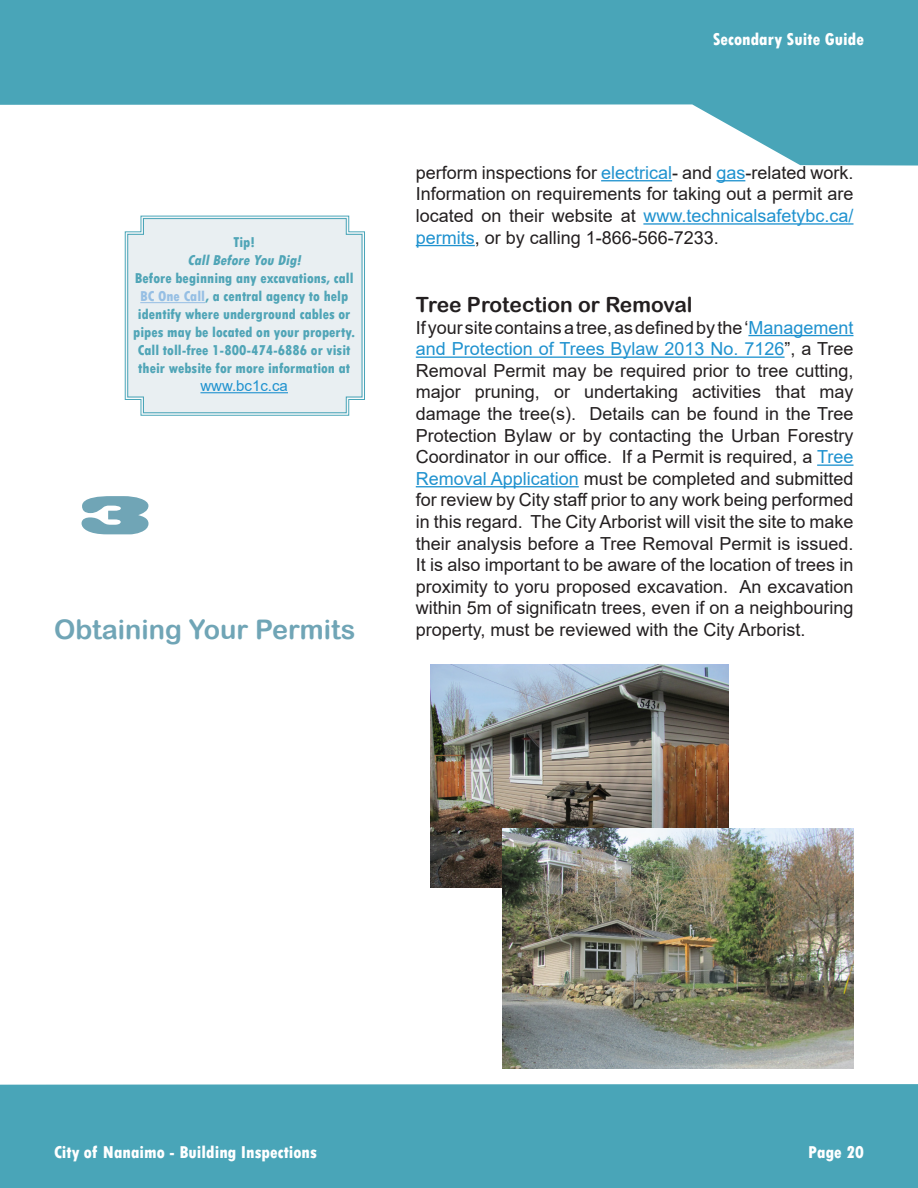
<style>
.page{position:relative;width:918px;height:1188px;background:#fff}
.page>*{position:absolute;margin:0;border:0;box-sizing:border-box;transform-origin:0 0}
.t1{font:51px "Blackoak Std";color:#70a5b6}
.t2{font:27px "Arial Rounded MT Bold";color:#70a5b6}
.t3{font:21px "Arial Rounded MT Bold";color:#231f20}
.t4{font:18px/21.6px "Arial";color:#231f20}
.t5{font:800 condensed 18px "Tw Cen";color:#fff}
.t6{font:800 condensed 15px/18px "Tw Cen";color:#50a5b7;text-align:center}
.t7{font:italic 800 condensed 15px "Tw Cen";color:#50a5b7}
.s1{color:#96bfe4}
.s2{font-family:"Arial";font-weight:400;font-stretch:normal;color:#1f92cf}
.s3{color:#1f92cf}
</style>
<div class="page">
<svg style="left:0;top:0;width:918px;height:166px;fill:#49a5b8"></svg>
<svg style="left:0;top:1024px;width:918px;height:164px;fill:#49a5b8"></svg>
<hr style="left:601px;top:180px;width:71px;height:1px;background:#1f92cf">
<svg style="left:716px;top:180px;width:29px;height:1px"></svg>
<hr style="left:643px;top:223px;width:210px;height:2px;background:#1f92cf">
<hr style="left:416px;top:245px;width:59px;height:1px;background:#1f92cf">
<hr style="left:748px;top:335px;width:106px;height:1px;background:#1f92cf">
<hr style="left:416px;top:357px;width:369px;height:1px;background:#1f92cf">
<hr style="left:817px;top:465px;width:37px;height:1px;background:#1f92cf">
<hr style="left:416px;top:486px;width:163px;height:1px;background:#1f92cf">
<svg style="left:125px;top:216px;width:240px;height:200px"></svg>
<div style="left:127px;top:218px;width:236px;height:195px;background:#e9eff2"></div>
<img style="left:431px;top:664px;width:297px;height:223px">
<img style="left:503px;top:828px;width:351px;height:240px">
<p class="t6" style="left:234px;top:233px;width:23px">Tip!</p>
<p class="t7" style="left:187px;top:251px;width:118px">CallBefore You Dig!</p>
<p class="t6" style="left:133px;top:269px;width:223px">Before beginning any excavations, call <span class="s1">BC One Call</span>, a central agency to help identify where underground cables or pipes may be located on your property.<br>Call toll-free 1-800-474-6886 or visit their website for more information at <span class="s2">www. bc1c. ca</span></p>
<h1 class="t1" style="left:79px;top:481px;width:73px">3</h1>
<h2 class="t2" style="left:54px;top:614px;width:303px">Obtaining Your Permits</h2>
<p class="t5" style="left:713px;top:28px;width:153px">Secondary Suite Guide</p>
<p class="t4" style="left:416px;top:162px;width:439px">perform inspections for <span class="s3">electrical</span>- and <span class="s3">gas</span>-related work.<br>Information on requirements for taking out a permit are located on their website at <span class="s3">www. technicalsafetybc. ca/ permits</span>, or by calling 1-866-566-7233.</p>
<p class="t3" style="left:416px;top:292px;width:278px">Tree Protection or Removal</p>
<p class="t4" style="left:416px;top:316px;width:439px">If your site contains a tree, as defined by the ‘<span class="s3">Management and Protection of Trees Bylaw 2013 No. 7126</span>”, a Tree Removal Permit may be required prior to tree cutting, major pruning, or undertaking activities that may damage the tree(s). Details can be found in the Tree Protection Bylaw or by contacting the Urban Forestry Coordinator in our office. If a Permit is required, a <span class="s3">Tree Removal Application</span> must be completed and submitted for review by City staff prior to any work being performed in this regard. The City Arborist will visit the site to make their analysis before a Tree Removal Permit is issued.<br>It is also important to be aware of the location of trees in proximity to yoru proposed excavation. An excavation within 5m of significatn trees, even if on a neighbouring property, must be reviewed with the City Arborist.</p>
<p class="t5" style="left:54px;top:1142px;width:265px">City of Nanaimo - Building Inspections</p>
<p class="t5" style="left:808px;top:1142px;width:57px">Page 20</p>
</div>
